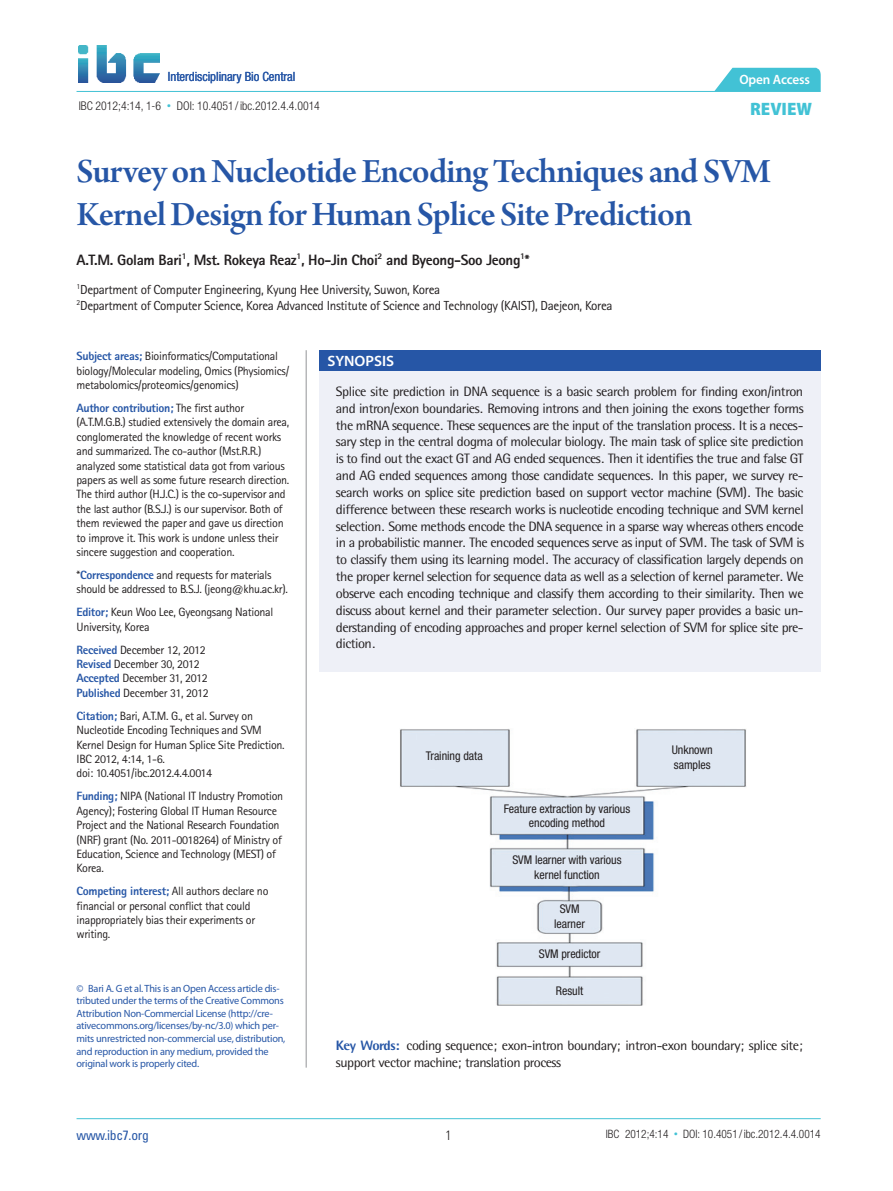
<style>
.page{position:relative;width:893px;height:1191px;background:#fff}
.page>*{position:absolute;margin:0;border:0;box-sizing:border-box;transform-origin:0 0}
.제목{font:36px/43.2px "Arno Pro Smbd Subhead";letter-spacing:-.02em;color:#2656a6}
.논문형식{font:900 semi-condensed 18px "Myriad Pro";color:#42c2d5}
.저자{font:800 15px "Rotis Sans Serif Std";letter-spacing:-.025em;color:#231f20}
.논문형식-2{font:600 15px "Myriad Pro";color:#fff}
.초록{font:13.65px/16.8px "Rotis Semi Sans Std";letter-spacing:-.035em;color:#231f20;text-align:justify}
.t1{font:condensed 13.5px "Univers LT Std";letter-spacing:-.02em;color:#2656a6}
.논문형식-3{font:600 13.5px "Myriad Pro";letter-spacing:-.01em;color:#fff}
.t2{font:300 condensed 13.5px "Univers LT Std";color:#231f20}
.저자소속_8_75pt{font:13.2px/15.8px "Rotis Sans Serif Std";letter-spacing:-.025em;color:#231f20}
.t3{font:condensed 12.75px "Helvetica Neue LT Std";letter-spacing:-.005em;color:#2656a6}
.교신주소_8pt{font:12px/14.4px "Rotis Sans Serif Std";letter-spacing:-.025em;color:#231f20}
.그림_지문_8pt{font:condensed 12px/14.4px "Helvetica Neue LT Std";letter-spacing:-.005em;color:#231f20;text-align:center}
.DOI_단락{font:300 condensed 12px "Helvetica Neue LT Std";color:#231f20}
.t4{font:300 condensed 11.55px "Helvetica Neue LT Std";color:#231f20}
.t5{font:10.5px/12.6px "Myriad Pro";letter-spacing:-.02em;color:#2656a6}
.s1{font-family:"Dotum";font-weight:400;font-stretch:normal;color:#42c2d5}
.s2{font-weight:800;color:#2656a6}
</style>
<div class="page">
<hr style="left:77px;top:91px;width:744px;height:1px;background:#42c2d5">
<img style="left:79px;top:46px;width:80px;height:36px">
<hr style="left:77px;top:1118px;width:744px;height:1px;background:#42c2d5">
<div style="left:319px;top:350px;width:502px;height:21px;background:#2656a6"></div>
<div style="left:319px;top:371px;width:502px;height:301px;background:#eef0f7"></div>
<hr style="left:306px;top:350px;width:1px;height:717px;background:#939598">
<svg style="left:714px;top:68px;width:107px;height:23px;background:#53c7d8"></svg>
<img style="left:400px;top:729px;width:346px;height:277px">
<p class="t3" style="left:168px;top:69px;width:129px">Interdisciplinary Bio Central</p>
<p class="논문형식-3" style="left:739px;top:71px;width:72px">Open Access</p>
<p class="DOI_단락" style="left:79px;top:99px;width:243px">IBC 2012;4:14, 1-6 <span class="s1">•</span> DOI: 10.4051/ ibc.2012.4.4.0014</p>
<p class="논문형식" style="left:750px;top:99px;width:64px">REVIEW</p>
<p class="제목" style="left:77px;top:152px;width:696px">Survey on Nucleotide Encoding Techniques and SVM<br>Kernel Design for Human Splice Site Prediction</p>
<p class="저자" style="left:77px;top:250px;width:454px">A.T.M. Golam Bari<sup>1</sup>, Mst. Rokeya Reaz<sup>1</sup>, Ho-Jin Choi<sup>2</sup> and Byeong-Soo Jeong<sup>1</sup>*</p>
<p class="저자소속_8_75pt" style="left:77px;top:282px;width:538px"><sup>1</sup>Department of Computer Engineering, Kyung Hee University, Suwon, Korea<br><sup>2</sup>Department of Computer Science, Korea Advanced Institute of Science and Technology (KAIST), Daejeon, Korea</p>
<p class="교신주소_8pt" style="left:77px;top:349px;width:214px"><span class="s2">Subject areas;</span> Bioinformatics/Computational biology/Molecular modeling, Omics (Physiomics/ metabolomics/proteomics/genomics)</p>
<p class="교신주소_8pt" style="left:77px;top:401px;width:214px"><span class="s2">Author contribution;</span> The first author (A.T.M.G.B.) studied extensively the domain area, conglomerated the knowledge of recent works and summarized. The co-author (Mst.R.R.) analyzed some statistical data got from various papers as well as some future research direction.<br>The third author (H.J.C.) is the co-supervisor and the last author (B.S.J.) is our supervisor. Both of them reviewed the paper and gave us direction to improve it. This work is undone unless their sincere suggestion and cooperation.</p>
<p class="교신주소_8pt" style="left:77px;top:567px;width:213px">*<span class="s2">Correspondence</span> and requests for materials should be addressed to B.S.J. (jeong@khu.ac.kr).</p>
<p class="교신주소_8pt" style="left:77px;top:605px;width:198px"><span class="s2">Editor;</span> Keun Woo Lee, Gyeongsang National<br>University, Korea</p>
<p class="교신주소_8pt" style="left:77px;top:642px;width:134px"><span class="s2">Received</span> December 12, 2012<br><span class="s2">Revised</span> December 30, 2012<br><span class="s2">Accepted</span> December 31, 2012<br><span class="s2">Published</span> December 31, 2012</p>
<p class="교신주소_8pt" style="left:77px;top:708px;width:210px"><span class="s2">Citation;</span> Bari, A.T.M. G., et al. Survey on Nucleotide Encoding Techniques and SVM Kernel Design for Human Splice Site Prediction.<br>IBC 2012, 4:14, 1-6.<br>doi: 10.4051/ibc.2012.4.4.0014</p>
<p class="교신주소_8pt" style="left:77px;top:789px;width:208px"><span class="s2">Funding;</span> NIPA (National IT Industry Promotion Agency); Fostering Global IT Human Resource Project and the National Research Foundation (NRF) grant (No. 2011-0018264) of Ministry of Education, Science and Technology (MEST) of Korea.</p>
<p class="교신주소_8pt" style="left:77px;top:884px;width:193px"><span class="s2">Competing interest;</span> All authors declare no financial or personal conflict that could inappropriately bias their experiments or writing.</p>
<p class="t5" style="left:77px;top:981px;width:210px">© Bari A. G et al. This is an Open Access article dis&shy;tributed under the terms of the Creative Commons Attribution Non-Commercial License (http://cre&shy;ativecommons.org/licenses/by-nc/3.0) which per&shy;mits unrestricted non-commercial use, distribution, and reproduction in any medium, provided the original work is properly cited.</p>
<p class="논문형식-2" style="left:327px;top:351px;width:68px">SYNOPSIS</p>
<p class="초록" style="left:336px;top:383px;width:470px">Splice site prediction in DNA sequence is a basic search problem for finding exon/intron and intron/exon boundaries. Removing introns and then joining the exons together forms the mRNA sequence. These sequences are the input of the translation process. It is a neces&shy;sary step in the central dogma of molecular biology. The main task of splice site prediction is to find out the exact GT and AG ended sequences. Then it identifies the true and false GT and AG ended sequences among those candidate sequences. In this paper, we survey re&shy;search works on splice site prediction based on support vector machine (SVM). The basic difference between these research works is nucleotide encoding technique and SVM kernel selection. Some methods encode the DNA sequence in a sparse way whereas others encode in a probabilistic manner. The encoded sequences serve as input of SVM. The task of SVM is to classify them using its learning model. The accuracy of classification largely depends on the proper kernel selection for sequence data as well as a selection of kernel parameter. We observe each encoding technique and classify them according to their similarity. Then we discuss about kernel and their parameter selection. Our survey paper provides a basic un&shy;derstanding of encoding approaches and proper kernel selection of SVM for splice site pre&shy;diction.</p>
<p class="그림_지문_8pt" style="left:426px;top:749px;width:58px">Training data</p>
<p class="그림_지문_8pt" style="left:504px;top:801px;width:128px">Feature extraction by various encoding method</p>
<p class="그림_지문_8pt" style="left:512px;top:853px;width:111px">SVM learner with various kernel function</p>
<p class="그림_지문_8pt" style="left:554px;top:901px;width:32px">SVM learner</p>
<p class="그림_지문_8pt" style="left:539px;top:947px;width:63px">SVM predictor</p>
<p class="그림_지문_8pt" style="left:556px;top:983px;width:29px">Result</p>
<p class="그림_지문_8pt" style="left:672px;top:742px;width:43px">Unknown</p>
<p class="그림_지문_8pt" style="left:674px;top:757px;width:38px">samples</p>
<p class="초록" style="left:336px;top:1037px;width:468px"><span class="s2">Key Words:</span> coding sequence; exon-intron boundary; intron-exon boundary; splice site; support vector machine; translation process</p>
<p class="t1" style="left:77px;top:1126px;width:74px">www.ibc7.org</p>
<p class="t2" style="left:446px;top:1126px;width:7px">1</p>
<p class="t4" style="left:606px;top:1127px;width:216px">IBC 2012;4:14 <span class="s1">•</span> DOI: 10.4051/ ibc.2012.4.4.0014</p>
</div>
